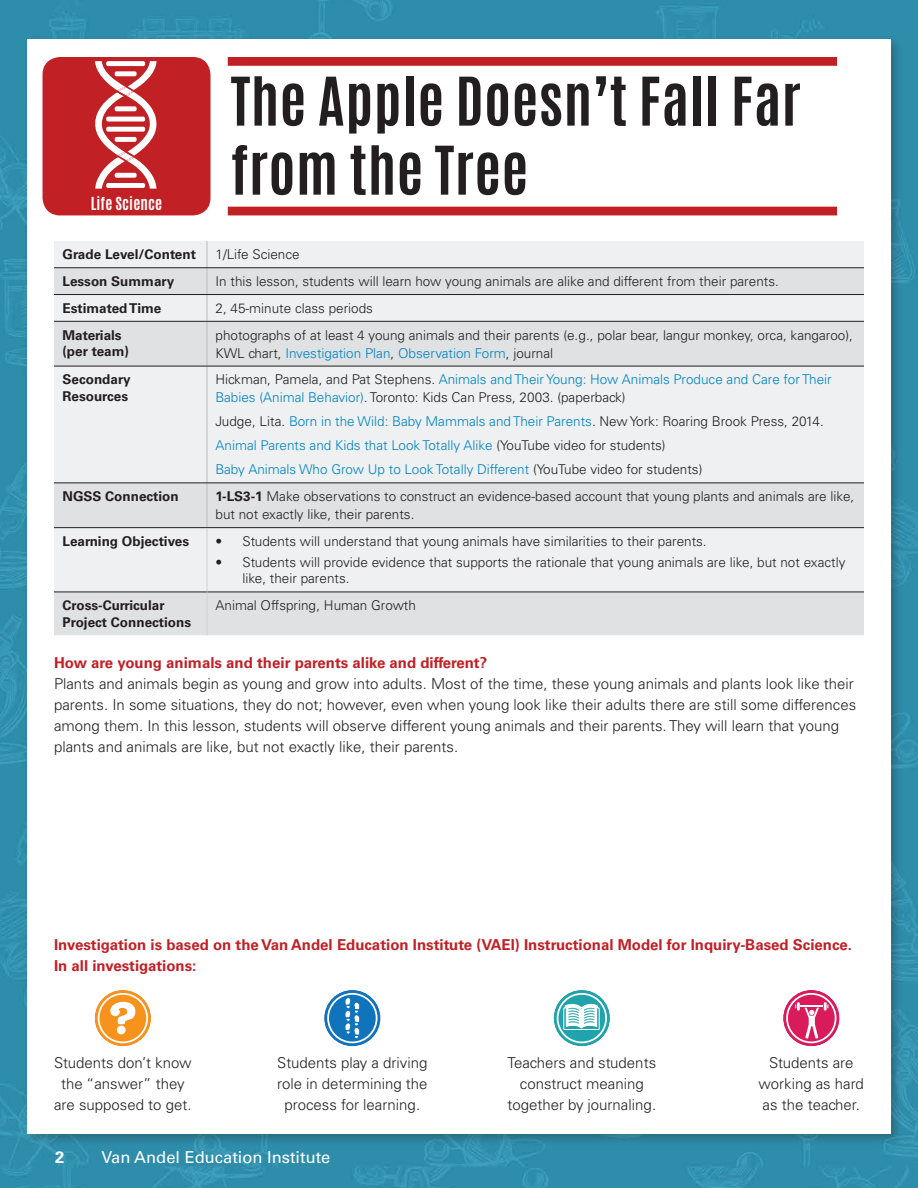
<style>
.page{position:relative;width:918px;height:1188px;background:#fff}
.page>*{position:absolute;margin:0;border:0;box-sizing:border-box;transform-origin:0 0}
.FM_Title{font:700 57px/69px "Antonio";letter-spacing:.01em;color:#231f20}
.t1{font:16.5px "Univers LT Std";color:#fff}
.t2{font:700 16.5px "Univers LT Std";color:#fff}
.Body_text___above{font:300 15px/21px "Univers LT Std";color:#231f20}
.Body_text{font:300 15px/21px "Univers LT Std";color:#231f20;text-align:center}
.Head_A{font:700 15px/21px "Univers LT Std";color:#c12025}
.t3{font:700 15px "Antonio";letter-spacing:.01em;color:#fff}
.Main_Table_Text{font:300 13.5px/18px "Univers LT Std";color:#231f20}
.Main_Table_Text-2{font:300 13.5px/18px "Univers LT Std";color:#0083c3}
.Main_Table_Head{font:700 13.5px/16.5px "Univers LT Std";color:#231f20}
.s1{color:#0083c3}
.s2{color:#231f20}
.s3{font-style:italic;color:#231f20}
.s4{font-style:italic}
.s5{font-weight:700}
</style>
<div class="page">
<img style="left:0;top:0;width:918px;height:1188px">
<div style="left:23px;top:35px;width:880px;height:1112px;background:#231f20;opacity:.3"></div>
<div style="left:27px;top:39px;width:864px;height:1095px;background:#fff"></div>
<div style="left:228px;top:57px;width:609px;height:9px;background:#c12025"></div>
<div style="left:228px;top:207px;width:609px;height:8px;background:#c12025"></div>
<div style="left:54px;top:241px;width:810px;height:26px;background:#eef0f1"></div>
<svg style="left:54px;top:268px;width:810px;height:367px;background:#e6e8e9"></svg>
<svg style="left:207px;top:241px;width:1px;height:80px"></svg>
<hr style="left:207px;top:322px;width:1px;height:44px;background:#b8bec2">
<hr style="left:207px;top:366px;width:1px;height:116px;background:#b8bec2">
<hr style="left:207px;top:483px;width:1px;height:44px;background:#b8bec2">
<hr style="left:54px;top:267px;width:153px;height:1px;background:#231f20">
<hr style="left:207px;top:267px;width:657px;height:1px;background:#231f20">
<hr style="left:54px;top:294px;width:153px;height:1px;background:#231f20">
<hr style="left:207px;top:294px;width:657px;height:1px;background:#231f20">
<hr style="left:54px;top:321px;width:153px;height:1px;background:#231f20">
<hr style="left:207px;top:321px;width:657px;height:1px;background:#231f20">
<hr style="left:54px;top:366px;width:153px;height:1px;background:#231f20">
<hr style="left:207px;top:366px;width:657px;height:1px;background:#231f20">
<hr style="left:54px;top:482px;width:153px;height:1px;background:#231f20">
<hr style="left:207px;top:482px;width:657px;height:1px;background:#231f20">
<hr style="left:54px;top:527px;width:153px;height:1px;background:#231f20">
<hr style="left:207px;top:527px;width:657px;height:1px;background:#231f20">
<hr style="left:54px;top:592px;width:153px;height:1px;background:#231f20">
<hr style="left:207px;top:592px;width:657px;height:1px;background:#231f20">
<hr style="left:207px;top:528px;width:1px;height:64px;background:#d1d2d4">
<hr style="left:207px;top:592px;width:1px;height:43px;background:#d1d2d4">
<svg style="left:324px;top:990px;width:56px;height:56px"></svg>
<svg style="left:327px;top:993px;width:51px;height:50px"></svg>
<svg style="left:554px;top:990px;width:56px;height:56px"></svg>
<svg style="left:557px;top:993px;width:50px;height:50px"></svg>
<svg style="left:783px;top:990px;width:56px;height:56px"></svg>
<svg style="left:786px;top:993px;width:50px;height:50px"></svg>
<svg style="left:95px;top:990px;width:56px;height:56px"></svg>
<svg style="left:98px;top:993px;width:50px;height:50px"></svg>
<div style="left:44px;top:58px;width:165px;height:156px;background:#c12025;border-radius:16px"></div>
<div style="left:43px;top:57px;width:167px;height:158px;border:3px solid #c12025;border-radius:16px"></div>
<svg style="left:95px;top:61px;width:62px;height:128px"></svg>
<p class="t3" style="left:91px;top:192px;width:73px">Life Science</p>
<p class="FM_Title" style="left:231px;top:68px;width:572px">The Apple Doesn’t Fall Far from the Tree</p>
<p class="Main_Table_Head" style="left:63px;top:246px;width:135px">Grade Level/Content</p>
<p class="Main_Table_Text" style="left:215px;top:245px;width:86px">1/Life Science</p>
<p class="Main_Table_Head" style="left:63px;top:273px;width:113px">Lesson Summary</p>
<p class="Main_Table_Text" style="left:215px;top:272px;width:565px">In this lesson, students will learn how young animals are alike and different from their parents.</p>
<p class="Main_Table_Head" style="left:63px;top:300px;width:100px">Estimated Time</p>
<p class="Main_Table_Text" style="left:215px;top:299px;width:159px">2, 45-minute class periods</p>
<p class="Main_Table_Head" style="left:63px;top:327px;width:68px">Materials (per team)</p>
<p class="Main_Table_Text" style="left:215px;top:326px;width:639px">photographs of at least 4 young animals and their parents (e.g., polar bear, langur monkey, orca, kangaroo),<br>KWL chart, <span class="s1">Investigation Plan</span>, <span class="s1">Observation Form</span>, journal</p>
<p class="Main_Table_Head" style="left:63px;top:371px;width:70px">Secondary<br>Resources</p>
<p class="Main_Table_Text-2" style="left:215px;top:371px;width:618px"><span class="s2">Hickman, Pamela, and Pat Stephens.</span> Animals and Their Young: How Animals Produce and Care for Their<br>Babies (Animal Behavior)<span class="s3">.</span> <span class="s2">Toronto: Kids Can Press, 2003. (paperback)</span></p>
<p class="Main_Table_Text" style="left:215px;top:413px;width:610px">Judge, Lita. <span class="s1">Born in the Wild: Baby Mammals and Their Parents</span><span class="s4">.</span> New York: Roaring Brook Press, 2014.</p>
<p class="Main_Table_Text-2" style="left:215px;top:437px;width:452px">Animal Parents and Kids that Look Totally Alike <span class="s2">(YouTube video for students)</span></p>
<p class="Main_Table_Text-2" style="left:215px;top:461px;width:488px">Baby Animals Who Grow Up to Look Totally Different <span class="s2">(YouTube video for students)</span></p>
<p class="Main_Table_Head" style="left:63px;top:488px;width:118px">NGSS Connection</p>
<p class="Main_Table_Text" style="left:215px;top:487px;width:640px"><span class="s5">1-LS3-1</span> Make observations to construct an evidence-based account that young plants and animals are like, but not exactly like, their parents.</p>
<p class="Main_Table_Head" style="left:63px;top:533px;width:128px">Learning Objectives</p>
<p class="Main_Table_Text" style="left:216px;top:532px;width:493px">• Students will understand that young animals have similarities to their parents.</p>
<p class="Main_Table_Text" style="left:243px;top:554px;width:604px;line-height:16.5px;text-indent:-27px">• Students will provide evidence that supports the rationale that young animals are like, but not exactly like, their parents.</p>
<p class="Main_Table_Head" style="left:63px;top:597px;width:130px">Cross-Curricular<br>Project Connections</p>
<p class="Main_Table_Text" style="left:216px;top:596px;width:202px">Animal Offspring, Human Growth</p>
<p class="Head_A" style="left:54px;top:653px;width:435px">How are young animals and their parents alike and different?</p>
<p class="Body_text___above" style="left:54px;top:673px;width:804px">Plants and animals begin as young and grow into adults. Most of the time, these young animals and plants look like their parents. In some situations, they do not; however, even when young look like their adults there are still some differences among them. In this lesson, students will observe different young animals and their parents. They will learn that young plants and animals are like, but not exactly like, their parents.</p>
<p class="Head_A" style="left:54px;top:934px;width:800px">Investigation is based on the Van Andel Education Institute (VAEI) Instructional Model for Inquiry-Based Science.<br>In all investigations:</p>
<p class="Body_text" style="left:54px;top:1052px;width:139px">Students don’t know the “answer” they are supposed to get.</p>
<p class="Body_text" style="left:277px;top:1052px;width:152px">Students play a driving role in determining the process for learning.</p>
<p class="Body_text" style="left:508px;top:1052px;width:150px">Teachers and students construct meaning together by journaling.</p>
<p class="Body_text" style="left:759px;top:1052px;width:107px">Students are working as hard as the teacher.</p>
<p class="t2" style="left:55px;top:1148px;width:11px">2</p>
<p class="t1" style="left:102px;top:1148px;width:230px">Van Andel Education Institute</p>
</div>
